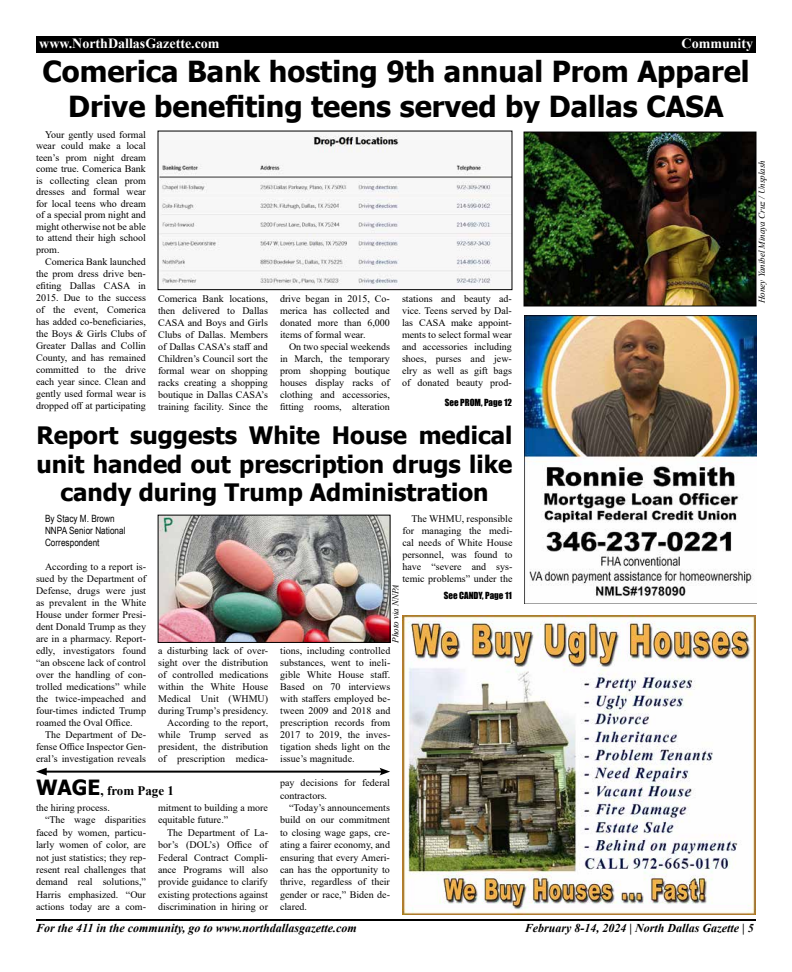
<style>
.page{position:relative;width:792px;height:972px;background:#fff}
.page>*{position:absolute;margin:0;border:0;box-sizing:border-box;transform-origin:0 0}
.t1{font:700 29px/34.8px "Tahoma";color:#000;text-align:center}
.t2{font:700 24px/28.8px "Tahoma";color:#000;text-align:center}
.t3{font:700 14px "Times New Roman";color:#fff}
.t4{font:700 13px "Times New Roman";color:#000}
.t5{font:italic 700 12px "Times New Roman";color:#000}
.t6{font:10px/12px "Times New Roman";color:#000;text-align:justify}
.t7{font:10px/12px "Arial Narrow";letter-spacing:.005em;color:#000}
.t8{font:italic 9px "Times New Roman";color:#000}
.t9{font:9px "Impact";color:#000}
.s1{font-family:"Tahoma";font-size:21px}
</style>
<div class="page">
<div style="left:36px;top:36px;width:720px;height:17px;background:#000"></div>
<hr style="left:36px;top:919px;width:720px;height:2px;background:#000">
<img style="left:402px;top:615px;width:354px;height:300px">
<img style="left:160px;top:133px;width:350px;height:155px">
<div style="left:158px;top:131px;width:354px;height:159px;border:1px solid #000"></div>
<img style="left:526px;top:134px;width:228px;height:170px">
<div style="left:524px;top:132px;width:232px;height:174px;border:1px solid #000"></div>
<hr style="left:43px;top:771px;width:340px;height:2px;background:#000">
<svg style="left:36px;top:768px;width:11px;height:8px"></svg>
<svg style="left:379px;top:768px;width:11px;height:8px"></svg>
<img style="left:160px;top:517px;width:229px;height:124px">
<div style="left:158px;top:515px;width:233px;height:128px;border:1px solid #000"></div>
<img style="left:524px;top:315px;width:232px;height:289px">
<h3 class="t3" style="left:39px;top:33px;width:182px">www.NorthDallasGazette.com</h3>
<h3 class="t3" style="left:682px;top:33px;width:73px">Community</h3>
<h1 class="t1" style="left:42px;top:55px;width:709px">Comerica Bank hosting 9th annual Prom Apparel<br>Drive benefiting teens served by Dallas CASA</h1>
<p class="t6" style="left:36px;top:129px;width:111px;line-height:11.6px;text-indent:9px">Your gently used formal wear could make a local teen’s prom night dream come true. Comerica Bank is collecting clean prom dresses and formal wear for local teens who dream of a special prom night and might otherwise not be able to attend their high school prom.</p>
<p class="t6" style="left:36px;top:256px;width:111px;text-indent:9px">Comerica Bank launched the prom dress drive ben&shy;efiting Dallas CASA in 2015. Due to the success of the event, Comerica has added co-beneficiaries, the Boys &amp; Girls Clubs of Greater Dallas and Collin County, and has remained committed to the drive each year since. Clean and gently used formal wear is dropped off at participating</p>
<p class="t6" style="left:158px;top:292px;width:111px">Comerica Bank locations, then delivered to Dallas CASA and Boys and Girls Clubs of Dallas. Members of Dallas CASA’s staff and Children’s Council sort the formal wear on shopping racks creating a shopping boutique in Dallas CASA’s training facility. Since the</p>
<p class="t6" style="left:280px;top:292px;width:111px">drive began in 2015, Co&shy;merica has collected and donated more than 6,000 items of formal wear.</p>
<p class="t6" style="left:402px;top:292px;width:111px">stations and beauty ad&shy;vice. Teens served by Dal&shy;las CASA make appoint&shy;ments to select formal wear and accessories including shoes, purses and jew&shy;elry as well as gift bags of donated beauty prod-</p>
<p class="t6" style="left:280px;top:340px;width:111px;text-indent:9px">On two special weekends in March, the temporary prom shopping boutique houses display racks of clothing and accessories, fitting rooms, alteration</p>
<p class="t9" style="left:445px;top:395px;width:69px">See PROM, Page 12</p>
<h2 class="t2" style="left:36px;top:422px;width:478px">Report suggests White House medical unit handed out prescription drugs like candy during Trump Administration</h2>
<p class="t7" style="left:45px;top:513px;width:82px">By Stacy M. Brown<br>NNPA Senior National<br>Correspondent</p>
<p class="t6" style="left:36px;top:561px;width:112px;text-indent:9px">According to a report is&shy;sued by the Department of Defense, drugs were just as prevalent in the White House under former Presi&shy;dent Donald Trump as they are in a pharmacy. Report&shy;edly, investigators found “an obscene lack of control over the handling of con&shy;trolled medications” while the twice-impeached and four-times indicted Trump roamed the Oval Office.</p>
<p class="t6" style="left:36px;top:729px;width:112px;text-indent:9px">The Department of De&shy;fense Office Inspector Gen&shy;eral’s investigation reveals</p>
<p class="t6" style="left:402px;top:512px;width:112px;text-indent:9px">The WHMU, responsible for managing the medi&shy;cal needs of White House personnel, was found to have “severe and sys&shy;temic problems” under the</p>
<p class="t8" style="left:389px;top:643px;width:61px;rotate:-90deg">Photo via NNPA</p>
<p class="t9" style="left:444px;top:589px;width:70px">See CANDY, Page 11</p>
<p class="t6" style="left:158px;top:645px;width:112px;text-align:right">a disturbing lack of over&shy;sight over the distribution of controlled medications within the White House<br>Medical Unit (WHMU) during Trump’s presidency.<br>According to the report, while Trump served as president, the distribution of prescription medica-</p>
<p class="t6" style="left:280px;top:645px;width:112px">tions, including controlled substances, went to ineli&shy;gible White House staff.<br>Based on 70 interviews with staffers employed be&shy;tween 2009 and 2018 and prescription records from 2017 to 2019, the inves&shy;tigation sheds light on the issue’s magnitude.</p>
<h3 class="t4" style="left:36px;top:781px;width:139px"><span class="s1">WAGE</span>, from Page 1</h3>
<p class="t6" style="left:36px;top:801px;width:75px">the hiring process.</p>
<p class="t6" style="left:45px;top:814px;width:102px">“The wage disparities</p>
<p class="t6" style="left:36px;top:826px;width:111px">faced by women, particu-</p>
<p class="t6" style="left:36px;top:839px;width:111px">larly women of color, are</p>
<p class="t6" style="left:36px;top:851px;width:111px">not just statistics; they rep-</p>
<p class="t6" style="left:36px;top:863px;width:112px">resent real challenges that</p>
<p class="t6" style="left:36px;top:876px;width:111px">demand real solutions,”</p>
<p class="t6" style="left:36px;top:888px;width:111px">Harris emphasized. “Our</p>
<p class="t6" style="left:36px;top:901px;width:112px">actions today are a com-</p>
<p class="t6" style="left:158px;top:801px;width:111px;line-height:12.4px">mitment to building a more equitable future.”</p>
<p class="t6" style="left:158px;top:826px;width:111px;line-height:12.4px;text-indent:9px">The Department of La&shy;bor’s (DOL’s) Office of Federal Contract Compli&shy;ance Programs will also provide guidance to clarify existing protections against discrimination in hiring or</p>
<p class="t6" style="left:280px;top:776px;width:111px;line-height:12.4px">pay decisions for federal contractors.</p>
<p class="t6" style="left:280px;top:801px;width:112px;line-height:12.4px;text-indent:9px">“Today’s announcements build on our commitment to closing wage gaps, cre&shy;ating a fairer economy, and ensuring that every Ameri&shy;can has the opportunity to thrive, regardless of their gender or race,” Biden de&shy;clared.</p>
<p class="t8" style="left:756px;top:303px;width:144px;rotate:-90deg">Honey Yanibel Minaya Cruz / Unsplash</p>
<p class="t5" style="left:36px;top:920px;width:322px">For the 411 in the community, go to www.northdallasgazette.com</p>
<p class="t5" style="left:525px;top:920px;width:230px">February 8-14, 2024 | North Dallas Gazette | 5</p>
</div>
